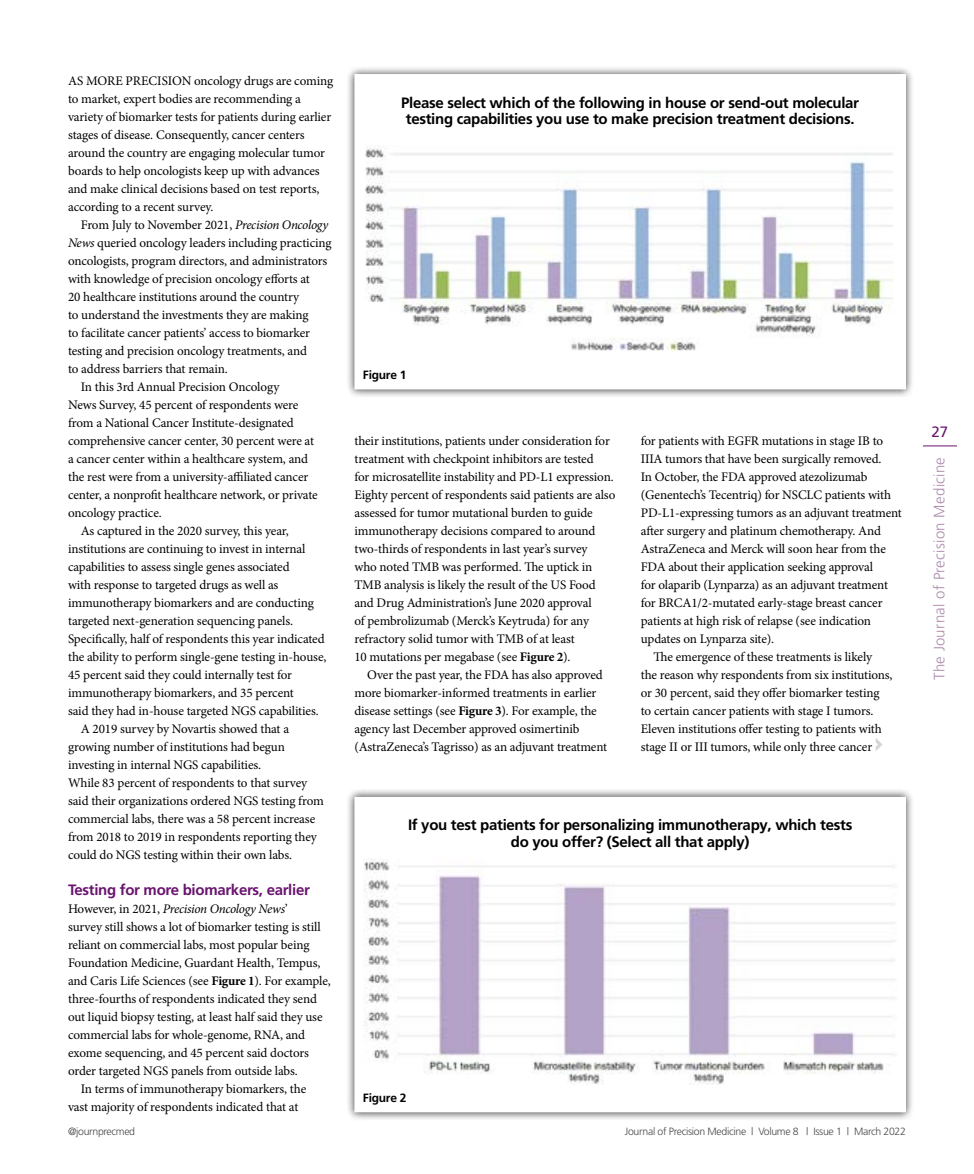
<style>
.page{position:relative;width:974px;height:1174px;background:#fff}
.page>*{position:absolute;margin:0;border:0;box-sizing:border-box;transform-origin:0 0}
.t1{font:700 15px/16.5px "Frutiger";letter-spacing:-.02em;color:#000;text-align:center}
.t2{font:700 15px "Frutiger";letter-spacing:-.02em;color:#69146f}
.t3{font:300 15px "Frutiger";letter-spacing:.02em;color:#ad8bae}
.t4{font:15px "Frutiger";color:#69146f}
.t5{font:13.2px/18px "Minion Pro";letter-spacing:-.01em;color:#000}
.t6{font:italic 13.2px "Minion Pro";letter-spacing:-.025em;color:#000}
.t7{font:700 12px "Frutiger";letter-spacing:-.02em;color:#000}
.t8{font:300 10.5px "Frutiger";letter-spacing:-.03em;color:#484848}
.s1{font-style:italic}
.s2{font-style:normal}
.s3{font-weight:700}
</style>
<div class="page">
<hr style="left:923px;top:445px;width:34px;height:1px;background:#69146f">
<div style="left:346px;top:66px;width:567px;height:332px;background:#000;opacity:.75"></div>
<div style="left:355px;top:75px;width:550px;height:314px;background:#fff"></div>
<img style="left:366px;top:147px;width:527px;height:205px">
<div style="left:346px;top:789px;width:567px;height:331px;background:#000;opacity:.75"></div>
<div style="left:355px;top:797px;width:550px;height:314px;background:#fff"></div>
<img style="left:363px;top:858px;width:532px;height:226px">
<svg style="left:875px;top:738px;width:7px;height:13px"></svg>
<p class="t5" style="left:68px;top:72px;width:267px">AS MORE PRECISION oncology drugs are coming to market, expert bodies are recommending a variety of biomarker tests for patients during earlier stages of disease. Consequently, cancer centers around the country are engaging molecular tumor boards to help oncologists keep up with advances and make clinical decisions based on test reports, according to a recent survey.</p>
<p class="t5" style="left:81px;top:216px;width:249px">From July to November 2021, <span class="s1">Precision Oncology</span></p>
<p class="t5" style="left:68px;top:234px;width:265px"><span class="s1">News</span> queried oncology leaders including practicing</p>
<p class="t5" style="left:68px;top:252px;width:261px">oncologists, program directors, and administrators</p>
<p class="t5" style="left:68px;top:270px;width:243px">with knowledge of precision oncology efforts at</p>
<p class="t5" style="left:68px;top:288px;width:233px">20 healthcare institutions around the country</p>
<p class="t5" style="left:68px;top:306px;width:242px">to understand the investments they are making</p>
<p class="t5" style="left:68px;top:324px;width:243px">to facilitate cancer patients’ access to biomarker</p>
<p class="t5" style="left:68px;top:342px;width:240px">testing and precision oncology treatments, and</p>
<p class="t5" style="left:68px;top:360px;width:161px">to address barriers that remain.</p>
<p class="t5" style="left:81px;top:378px;width:200px">In this 3rd Annual Precision Oncology</p>
<p class="t5" style="left:68px;top:396px;width:232px">News Survey, 45 percent of respondents were</p>
<p class="t5" style="left:68px;top:414px;width:227px">from a National Cancer Institute-designated</p>
<p class="t5" style="left:68px;top:432px;width:247px">comprehensive cancer center, 30 percent were at</p>
<p class="t5" style="left:68px;top:450px;width:241px">a cancer center within a healthcare system, and</p>
<p class="t5" style="left:68px;top:468px;width:242px">the rest were from a university-affiliated cancer</p>
<p class="t5" style="left:68px;top:486px;width:251px">center, a nonprofit healthcare network, or private</p>
<p class="t5" style="left:68px;top:504px;width:95px">oncology practice.</p>
<p class="t5" style="left:81px;top:522px;width:209px">As captured in the 2020 survey, this year,</p>
<p class="t5" style="left:68px;top:540px;width:239px">institutions are continuing to invest in internal</p>
<p class="t5" style="left:68px;top:558px;width:223px">capabilities to assess single genes associated</p>
<p class="t5" style="left:68px;top:576px;width:212px">with response to targeted drugs as well as</p>
<p class="t5" style="left:68px;top:594px;width:247px">immunotherapy biomarkers and are conducting</p>
<p class="t5" style="left:68px;top:612px;width:227px">targeted next-generation sequencing panels.</p>
<p class="t5" style="left:68px;top:630px;width:258px">Specifically, half of respondents this year indicated</p>
<p class="t5" style="left:68px;top:648px;width:260px">the ability to perform single-gene testing in‑house,</p>
<p class="t5" style="left:68px;top:666px;width:225px">45 percent said they could internally test for</p>
<p class="t5" style="left:68px;top:684px;width:227px">immunotherapy biomarkers, and 35 percent</p>
<p class="t5" style="left:68px;top:702px;width:252px">said they had in-house targeted NGS capabilities.</p>
<p class="t5" style="left:81px;top:720px;width:210px">A 2019 survey by Novartis showed that a</p>
<p class="t5" style="left:68px;top:738px;width:218px">growing number of institutions had begun</p>
<p class="t5" style="left:68px;top:756px;width:195px">investing in internal NGS capabilities.</p>
<p class="t5" style="left:68px;top:774px;width:241px">While 83 percent of respondents to that survey</p>
<p class="t5" style="left:68px;top:792px;width:257px">said their organizations ordered NGS testing from</p>
<p class="t5" style="left:68px;top:810px;width:249px">commercial labs, there was a 58 percent increase</p>
<p class="t5" style="left:68px;top:828px;width:250px">from 2018 to 2019 in respondents reporting they</p>
<p class="t5" style="left:68px;top:846px;width:226px">could do NGS testing within their own labs.</p>
<p class="t2" style="left:68px;top:881px;width:243px">Testing for more biomarkers, earlier</p>
<p class="t6" style="left:68px;top:900px;width:221px"><span class="s2">However, in 2021,</span> Precision Oncology News<span class="s2">’</span></p>
<p class="t5" style="left:68px;top:918px;width:254px">survey still shows a lot of biomarker testing is still</p>
<p class="t5" style="left:68px;top:936px;width:243px">reliant on commercial labs, most popular being</p>
<p class="t5" style="left:68px;top:954px;width:254px">Foundation Medicine, Guardant Health, Tempus,</p>
<p class="t5" style="left:68px;top:972px;width:264px">and Caris Life Sciences (see <span class="s3">Figure 1</span>). For example,</p>
<p class="t5" style="left:68px;top:990px;width:250px">three-fourths of respondents indicated they send</p>
<p class="t5" style="left:68px;top:1008px;width:256px">out liquid biopsy testing, at least half said they use</p>
<p class="t5" style="left:68px;top:1026px;width:239px">commercial labs for whole-genome, RNA, and</p>
<p class="t5" style="left:68px;top:1044px;width:242px">exome sequencing, and 45 percent said doctors</p>
<p class="t5" style="left:68px;top:1062px;width:231px">order targeted NGS panels from outside labs.</p>
<p class="t5" style="left:81px;top:1080px;width:227px">In terms of immunotherapy biomarkers, the</p>
<p class="t5" style="left:68px;top:1098px;width:232px">vast majority of respondents indicated that at</p>
<p class="t1" style="left:401px;top:94px;width:459px">Please select which of the following in house or send-out molecular testing capabilities you use to make precision treatment decisions.</p>
<p class="t7" style="left:363px;top:368px;width:45px">Figure 1</p>
<p class="t5" style="left:354px;top:432px;width:262px">their institutions, patients under consideration for treatment with checkpoint inhibitors are tested<br>for microsatellite instability and PD-L1 expression.<br>Eighty percent of respondents said patients are also assessed for tumor mutational burden to guide immunotherapy decisions compared to around two-thirds of respondents in last year’s survey<br>who noted TMB was performed. The uptick in TMB analysis is likely the result of the US Food and Drug Administration’s June 2020 approval<br>of pembrolizumab (Merck’s Keytruda) for any refractory solid tumor with TMB of at least<br>10 mutations per megabase (see <span class="s3">Figure 2</span>).</p>
<p class="t5" style="left:354px;top:666px;width:254px;text-indent:13px">Over the past year, the FDA has also approved more biomarker-informed treatments in earlier disease settings (see <span class="s3">Figure 3</span>). For example, the agency last December approved osimertinib (AstraZeneca’s Tagrisso) as an adjuvant treatment</p>
<p class="t5" style="left:641px;top:432px;width:244px">for patients with EGFR mutations in stage IB to</p>
<p class="t5" style="left:641px;top:450px;width:242px">IIIA tumors that have been surgically removed.</p>
<p class="t5" style="left:641px;top:468px;width:228px">In October, the FDA approved atezolizumab</p>
<p class="t5" style="left:641px;top:486px;width:252px">(Genentech’s Tecentriq) for NSCLC patients with</p>
<p class="t5" style="left:641px;top:504px;width:263px">PD-L1-expressing tumors as an adjuvant treatment</p>
<p class="t5" style="left:641px;top:522px;width:242px">after surgery and platinum chemotherapy. And</p>
<p class="t5" style="left:641px;top:540px;width:247px">AstraZeneca and Merck will soon hear from the</p>
<p class="t5" style="left:641px;top:558px;width:234px">FDA about their application seeking approval</p>
<p class="t5" style="left:641px;top:576px;width:249px">for olaparib (Lynparza) as an adjuvant treatment</p>
<p class="t5" style="left:641px;top:594px;width:243px">for BRCA1/2-mutated early-stage breast cancer</p>
<p class="t5" style="left:641px;top:612px;width:232px">patients at high risk of relapse (see indication</p>
<p class="t5" style="left:641px;top:630px;width:135px">updates on Lynparza site).</p>
<p class="t5" style="left:653px;top:648px;width:220px">The emergence of these treatments is likely</p>
<p class="t5" style="left:641px;top:666px;width:253px">the reason why respondents from six institutions,</p>
<p class="t5" style="left:641px;top:684px;width:240px">or 30 percent, said they offer biomarker testing</p>
<p class="t5" style="left:641px;top:702px;width:234px">to certain cancer patients with stage I tumors.</p>
<p class="t5" style="left:641px;top:720px;width:243px">Eleven institutions offer testing to patients with</p>
<p class="t5" style="left:641px;top:738px;width:233px">stage II or III tumors, while only three cancer</p>
<p class="t1" style="left:408px;top:817px;width:446px">If you test patients for personalizing immunotherapy, which tests do you offer? (Select all that apply)</p>
<p class="t7" style="left:363px;top:1091px;width:45px">Figure 2</p>
<p class="t8" style="left:68px;top:1125px;width:69px">@journprecmed</p>
<p class="t8" style="left:625px;top:1125px;width:282px">Journal of Precision Medicine | Volume 8 | Issue 1 | March 2022</p>
<p class="t4" style="left:931px;top:423px;width:18px">27</p>
<p class="t3" style="left:930px;top:680px;width:224px;rotate:-90deg">The Journal of Precision Medicine</p>
</div>
